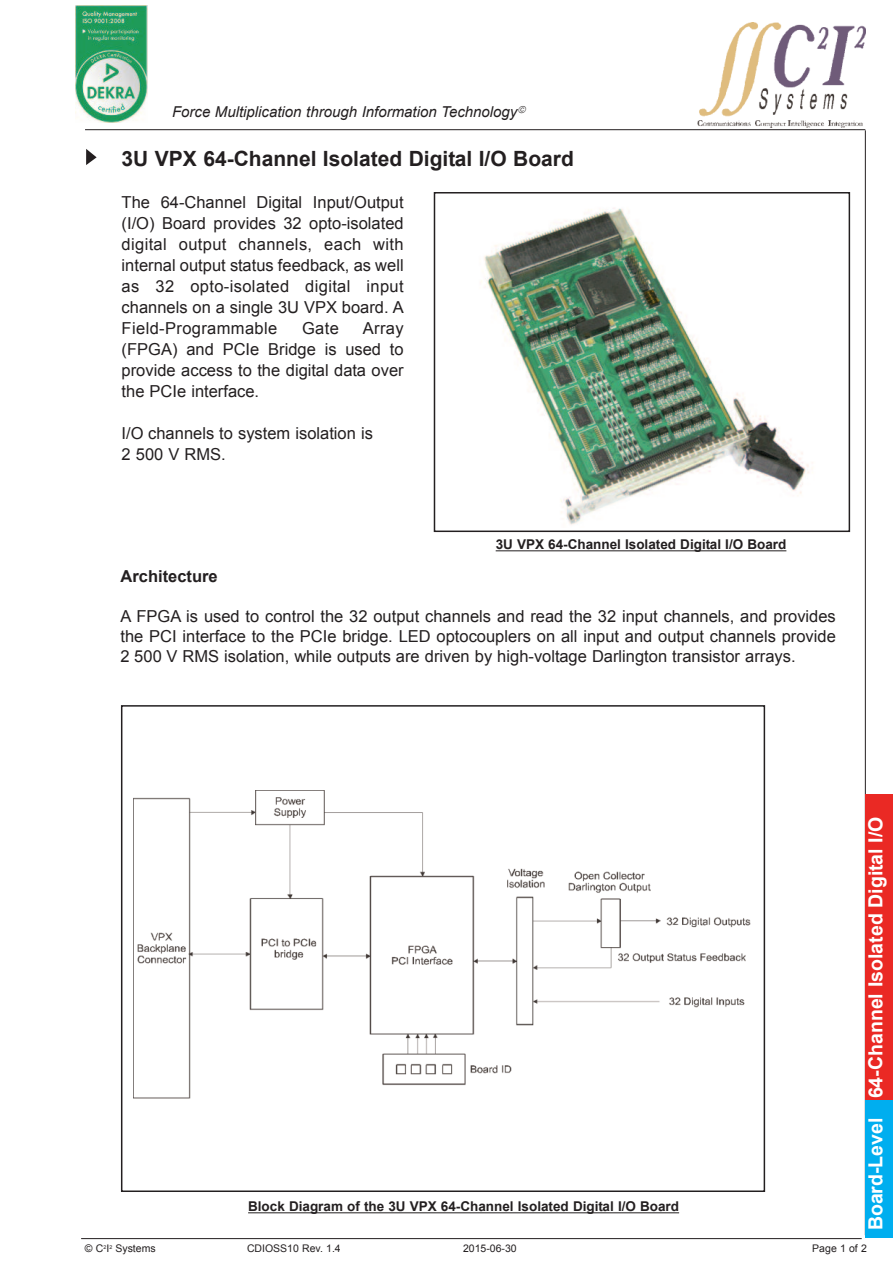
<style>
.page{position:relative;width:893px;height:1263px;background:#fff}
.page>*{position:absolute;margin:0;border:0;box-sizing:border-box;transform-origin:0 0}
.t1{font:700 21px "Arial";color:#231f20}
.t2{font:700 19.5px "Arial";color:#fff}
.t3{font:16.5px/21px "Arial";color:#231f20;text-align:justify}
.t4{font:700 16.5px "Arial";color:#231f20}
.t5{font:italic 15px "Arial";color:#231f20}
.t6{font:700 13.5px "Arial";color:#231f20}
.t7{font:10.5px "Arial";color:#231f20}
</style>
<div class="page">
<hr style="left:85px;top:129px;width:780px;height:1px;background:#231f20">
<hr style="left:81px;top:1238px;width:781px;height:1px;background:#231f20">
<hr style="left:865px;top:130px;width:1px;height:1105px;background:#231f20">
<img style="left:697px;top:22px;width:168px;height:105px">
<svg style="left:86px;top:149px;width:11px;height:16px"></svg>
<div style="left:865px;top:1099px;width:28px;height:139px;background:#00aeef"></div>
<div style="left:865px;top:794px;width:28px;height:306px;background:#ea2924"></div>
<hr style="left:248px;top:1212px;width:431px;height:1px;background:#231f20">
<div style="left:434px;top:192px;width:416px;height:340px;border:2px solid #231f20"></div>
<img style="left:481px;top:208px;width:332px;height:317px">
<hr style="left:496px;top:550px;width:290px;height:1px;background:#231f20">
<img style="left:134px;top:790px;width:616px;height:308px">
<div style="left:121px;top:705px;width:644px;height:487px;border:2px solid #231f20"></div>
<img style="left:75px;top:6px;width:73px;height:117px">
<p class="t5" style="left:172px;top:103px;width:347px">Force Multiplication through Information Technology</p>
<p class="t1" style="left:122px;top:147px;width:454px">3U VPX 64-Channel Isolated Digital I/O Board</p>
<p class="t3" style="left:122px;top:191px;width:284px">The 64-Channel Digital Input/Output (I/O) Board provides 32 opto-isolated digital output channels, each with internal output status feedback, as well as 32 opto-isolated digital input channels on a single 3U VPX board. A Field-Programmable</p>
<p class="t3" style="left:302px;top:317px;width:38px">Gate</p>
<p class="t3" style="left:122px;top:317px;width:284px;text-indent:241px">Array (FPGA) and PCIe Bridge is used to provide access to the digital data over the PCIe interface.</p>
<p class="t3" style="left:122px;top:422px;width:253px">I/O channels to system isolation is<br>2 500 V RMS.</p>
<p class="t6" style="left:496px;top:537px;width:292px">3U VPX 64-Channel Isolated Digital I/O Board</p>
<p class="t4" style="left:121px;top:567px;width:99px">Architecture</p>
<p class="t3" style="left:121px;top:606px;width:717px;line-height:19.8px">A FPGA is used to control the 32 output channels and read the 32 input channels, and provides the PCI interface to the PCIe bridge. LED optocouplers on all input and output channels provide 2 500 V RMS isolation, while outputs are driven by high-voltage Darlington transistor arrays.</p>
<p class="t6" style="left:248px;top:1199px;width:432px">Block Diagram of the 3U VPX 64-Channel Isolated Digital I/O Board</p>
<p class="t2" style="left:865px;top:1230px;width:415px;rotate:-90deg">Board-Level 64-Channel Isolated Digital I/O</p>
<p class="t7" style="left:85px;top:1243px;width:72px">© C<sup>2</sup>I<sup>2</sup> Systems</p>
<p class="t7" style="left:247px;top:1243px;width:95px">CDIOSS10 Rev. 1.4</p>
<p class="t7" style="left:463px;top:1243px;width:55px">2015-06-30</p>
<p class="t7" style="left:812px;top:1243px;width:56px">Page 1 of 2</p>
</div>
